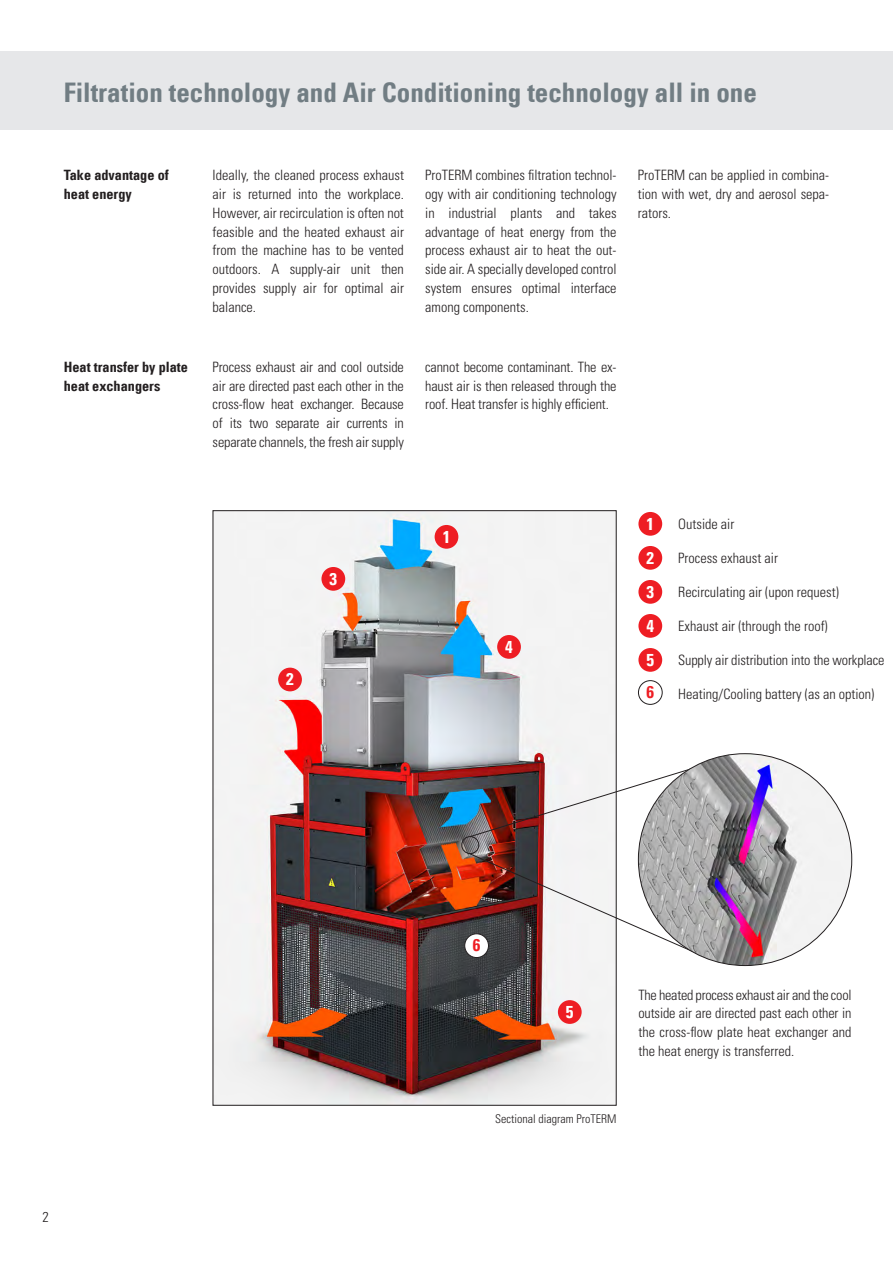
<style>
.page{position:relative;width:893px;height:1263px;background:#fff}
.page>*{position:absolute;margin:0;border:0;box-sizing:border-box;transform-origin:0 0}
.t1{font:27px "Univers Com 67 Bold Cond";color:#717d83}
.t2{font:17.1px/34px "Univers Com 67 Bold Cond";color:#fff;text-align:justify}
.t3{font:17.1px "Univers Com 67 Bold Cond";color:#ee1d23}
.t4{font:300 condensed 14.25px/18.8px "Univers LT Std";color:#231f20;text-align:justify}
.t5{font:14.25px/18.8px "Univers Com 67 Bold Cond";color:#231f20}
.t6{font:300 condensed 12px "Univers LT Std";color:#231f20}
</style>
<div class="page">
<div style="left:0;top:51px;width:893px;height:79px;background:#e6e7e9"></div>
<img style="left:215px;top:512px;width:400px;height:592px">
<div style="left:638px;top:512px;width:24px;height:24px;background:#ee1d23;border-radius:50%"></div>
<div style="left:638px;top:546px;width:24px;height:24px;background:#ee1d23;border-radius:50%"></div>
<div style="left:638px;top:580px;width:24px;height:24px;background:#ee1d23;border-radius:50%"></div>
<div style="left:638px;top:614px;width:24px;height:24px;background:#ee1d23;border-radius:50%"></div>
<div style="left:638px;top:648px;width:24px;height:24px;background:#ee1d23;border-radius:50%"></div>
<div style="left:435px;top:525px;width:23px;height:24px;background:#ee1d23;border-radius:50%"></div>
<div style="left:278px;top:668px;width:24px;height:23px;background:#ee1d23;border-radius:50%"></div>
<div style="left:321px;top:567px;width:24px;height:24px;background:#ee1d23;border-radius:50%"></div>
<div style="left:497px;top:635px;width:24px;height:24px;background:#ee1d23;border-radius:50%"></div>
<div style="left:558px;top:1000px;width:24px;height:24px;background:#ee1d23;border-radius:50%"></div>
<div style="left:638px;top:680px;width:25px;height:25px;border:1px solid #231f20;border-radius:50%"></div>
<svg style="left:465px;top:934px;width:23px;height:23px"></svg>
<div style="left:464px;top:933px;width:25px;height:25px;border:1px solid #231f20;border-radius:50%"></div>
<svg style="left:469px;top:853px;width:169px;height:106px"></svg>
<img style="left:469px;top:767px;width:169px;height:70px">
<img style="left:638px;top:754px;width:214px;height:211px">
<div style="left:461px;top:836px;width:18px;height:18px;border:1px solid #231f20;border-radius:50%"></div>
<h1 class="t1" style="left:64px;top:76px;width:695px">Filtration technology and Air Conditioning technology all in one</h1>
<p class="t5" style="left:64px;top:166px;width:107px">Take advantage of heat energy</p>
<p class="t5" style="left:64px;top:357px;width:126px">Heat transfer by plate heat exchangers</p>
<p class="t4" style="left:213px;top:166px;width:193px">Ideally, the cleaned process exhaust air is returned into the workplace.<br>However, air recirculation is often not feasible and the heated exhaust air from the machine has to be vented outdoors. A supply-air unit then provides supply air for optimal air balance.</p>
<p class="t4" style="left:425px;top:166px;width:193px">ProTERM combines filtration technol&shy;ogy with air conditioning technology in industrial plants and takes advantage of heat energy from the process exhaust air to heat the out&shy;side air. A specially developed control system ensures optimal interface among components.</p>
<p class="t4" style="left:638px;top:166px;width:193px">ProTERM can be applied in combina&shy;tion with wet, dry and aerosol sepa&shy;rators.</p>
<p class="t4" style="left:213px;top:357px;width:193px">Process exhaust air and cool outside air are directed past each other in the cross-flow heat exchanger. Because of its two separate air currents in separate channels, the fresh air supply</p>
<p class="t4" style="left:425px;top:357px;width:193px">cannot become contaminant. The ex&shy;haust air is then released through the roof. Heat transfer is highly efficient.</p>
<p class="t2" style="left:286px;top:662px;width:9px">2</p>
<p class="t2" style="left:330px;top:561px;width:9px">3</p>
<p class="t2" style="left:443px;top:519px;width:9px">1</p>
<p class="t2" style="left:505px;top:629px;width:9px">4</p>
<p class="t2" style="left:646px;top:506px;width:9px">1<br>2<br>3<br>4<br>5</p>
<p class="t4" style="left:678px;top:515px;width:58px">Outside air</p>
<p class="t4" style="left:678px;top:549px;width:101px">Process exhaust air</p>
<p class="t4" style="left:678px;top:583px;width:162px">Recirculating air (upon request)</p>
<p class="t4" style="left:678px;top:617px;width:151px">Exhaust air (through the roof)</p>
<p class="t4" style="left:678px;top:651px;width:208px">Supply air distribution into the workplace</p>
<p class="t3" style="left:646px;top:682px;width:9px">6</p>
<p class="t4" style="left:678px;top:685px;width:198px">Heating/Cooling battery (as an option)</p>
<p class="t4" style="left:43px;top:1208px;width:8px">2</p>
<p class="t3" style="left:473px;top:935px;width:9px">6</p>
<p class="t2" style="left:566px;top:994px;width:9px">5</p>
<p class="t6" style="left:495px;top:1111px;width:123px">Sectional diagram ProTERM</p>
<p class="t4" style="left:638px;top:985px;width:215px">The heated process exhaust air and the cool outside air are directed past each other in the cross-flow plate heat exchanger and the heat energy is transferred.</p>
</div>
